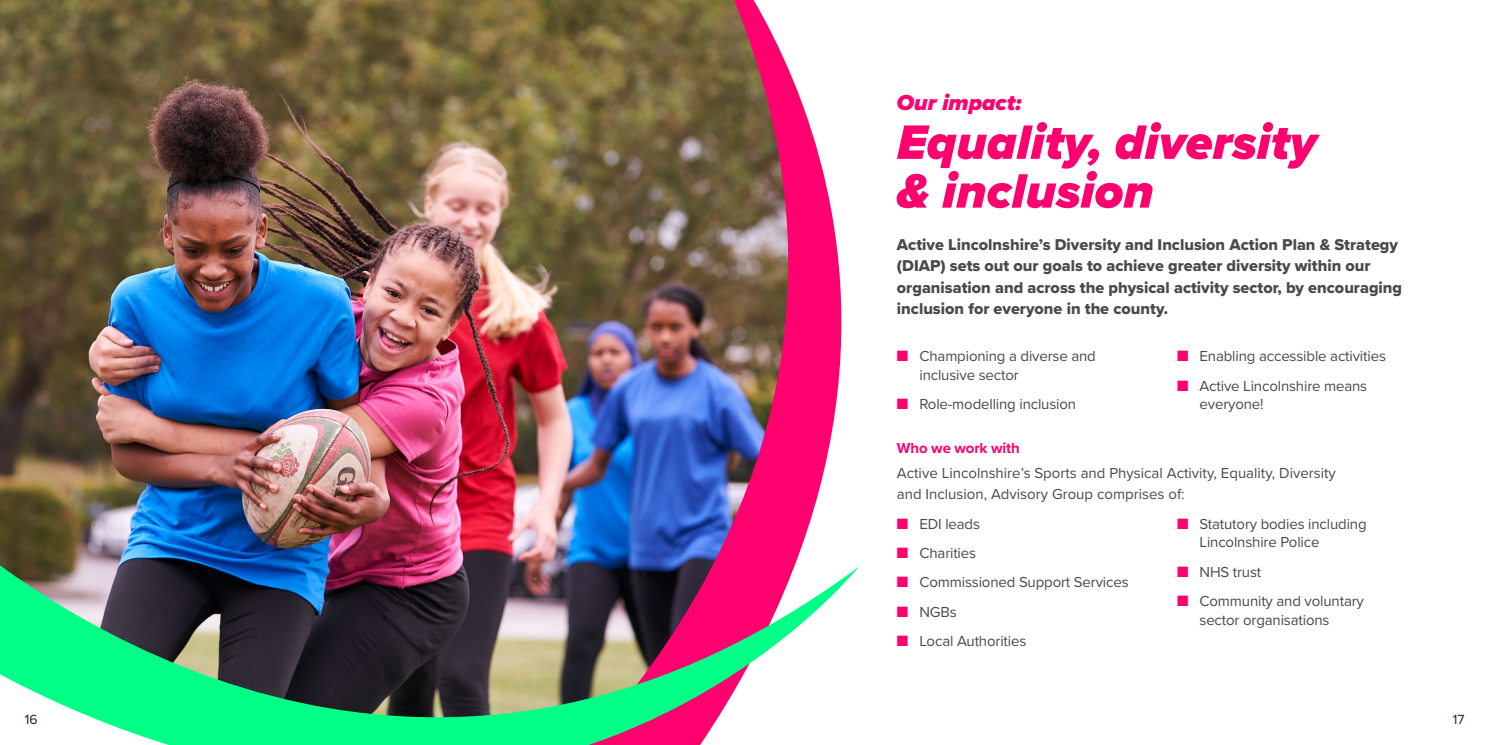
<style>
.page{position:relative;width:1489px;height:745px;background:#fff}
.page>*{position:absolute;margin:0;border:0;box-sizing:border-box;transform-origin:0 0}
.Main_Heading_Red{font:italic 900 50px/48.8px "Proxima Nova";color:#ff006f}
.Our_impact_red{font:italic 900 22.5px "Proxima Nova";color:#ff006f}
.Intro{font:16.25px/21.2px "Proxima Nova Extrabld";color:#4a4a49}
.Body{font:15px/18.8px "Proxima Nova";letter-spacing:-.01em;color:#4a4a49}
.Para_Heading_red{font:700 15px "Proxima Nova";letter-spacing:-.01em;color:#ff006f}
.t1{font:13.75px "Proxima Nova";color:#2c192c}
.s1{color:#ff006f}
</style>
<div class="page">
<img style="left:0;top:0;width:497px;height:504px">
<img style="left:497px;top:0;width:362px;height:568px">
<img style="left:0;top:504px;width:858px;height:240px">
<p class="Our_impact_red" style="left:896px;top:86px;width:126px">Our impact:</p>
<p class="Main_Heading_Red" style="left:896px;top:117px;width:421px">Equality, diversity &amp; inclusion</p>
<p class="Intro" style="left:896px;top:234px;width:506px">Active Lincolnshire’s Diversity and Inclusion Action Plan &amp; Strategy (DIAP) sets out our goals to achieve greater diversity within our organisation and across the physical activity sector, by encouraging inclusion for everyone in the county.</p>
<p class="Body" style="left:919px;top:346px;width:178px;text-indent:-22px"><span class="s1">■</span> Championing a diverse and inclusive sector</p>
<p class="Body" style="left:896px;top:394px;width:181px"><span class="s1">■</span> Role-modelling inclusion</p>
<p class="Body" style="left:1176px;top:346px;width:210px"><span class="s1">■</span> Enabling accessible activities</p>
<p class="Body" style="left:1199px;top:375px;width:169px;text-indent:-22px"><span class="s1">■</span> Active Lincolnshire means everyone!</p>
<p class="Para_Heading_red" style="left:896px;top:436px;width:124px">Who we work with</p>
<p class="Body" style="left:896px;top:461px;width:440px;line-height:21.2px">Active Lincolnshire’s Sports and Physical Activity, Equality, Diversity and Inclusion, Advisory Group comprises of:</p>
<p class="Body" style="left:896px;top:513px;width:85px"><span class="s1">■</span> EDI leads</p>
<p class="Body" style="left:896px;top:542px;width:81px"><span class="s1">■</span> Charities</p>
<p class="Body" style="left:896px;top:572px;width:233px"><span class="s1">■</span> Commissioned Support Services</p>
<p class="Body" style="left:896px;top:601px;width:61px"><span class="s1">■</span> NGBs</p>
<p class="Body" style="left:896px;top:630px;width:131px"><span class="s1">■</span> Local Authorities</p>
<p class="Body" style="left:1199px;top:513px;width:169px;text-indent:-22px"><span class="s1">■</span> Statutory bodies including<br>Lincolnshire Police</p>
<p class="Body" style="left:1176px;top:561px;width:86px"><span class="s1">■</span> NHS trust</p>
<p class="Body" style="left:1199px;top:590px;width:166px;text-indent:-22px"><span class="s1">■</span> Community and voluntary sector organisations</p>
<p class="t1" style="left:25px;top:708px;width:14px">16</p>
<p class="t1" style="left:1452px;top:708px;width:13px">17</p>
</div>
